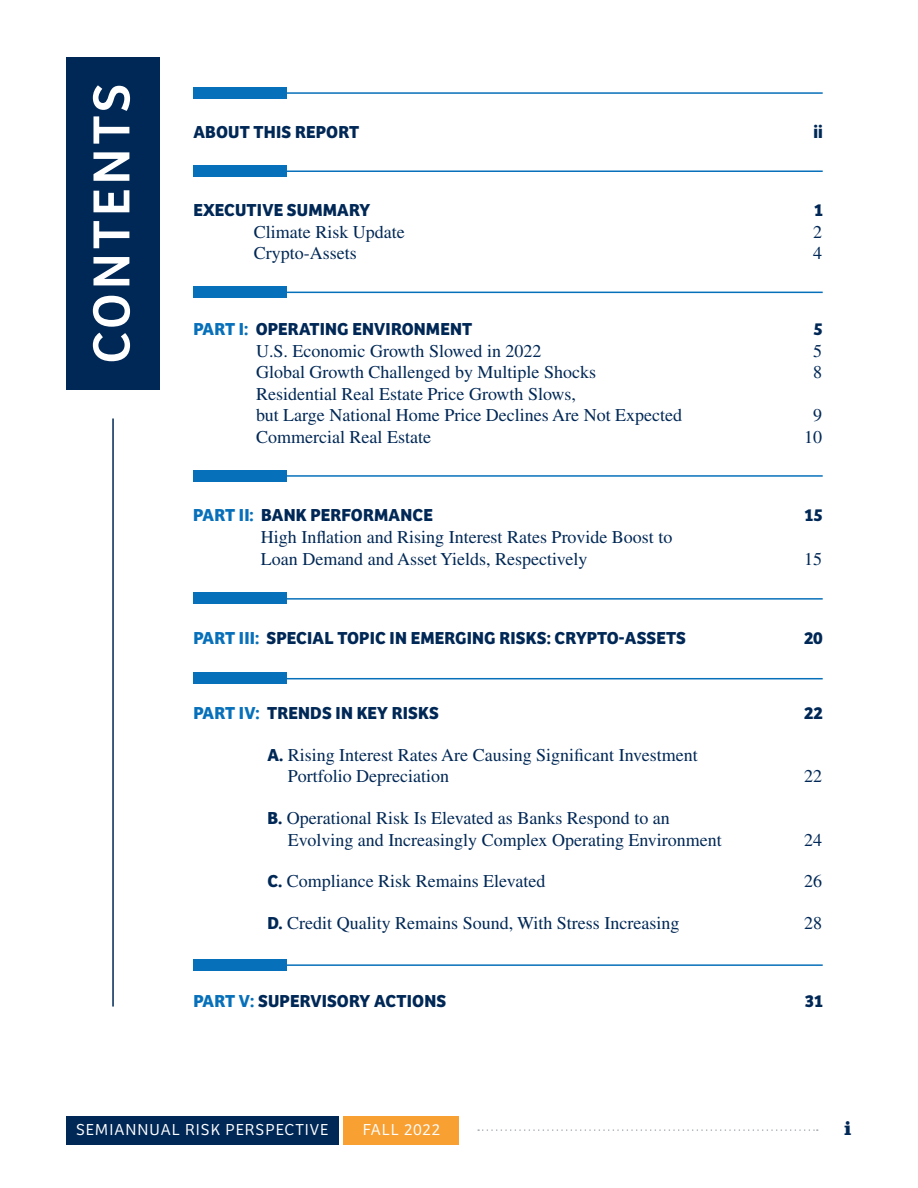
<style>
.page{position:relative;width:918px;height:1188px;background:#fff}
.page>*{position:absolute;margin:0;border:0;box-sizing:border-box;transform-origin:0 0}
.Heading{font:54px "Bree";letter-spacing:.075em;color:#fff}
.TOC_-_Subheading{font:18px/21.6px "Times LT Std";color:#002856}
.TOC_-_Heading{font:700 18px "Bree";letter-spacing:.01em;color:#002856}
.t1{font:700 18px "Clarendon Text Pro";color:#002856}
.t2{font:300 16.5px "Bree";letter-spacing:.06em;color:#fff}
.s1{color:#0770ba}
.s2{font-family:"Bree";font-weight:700}
</style>
<div class="page">
<div style="left:66px;top:1116px;width:272px;height:29px;background:#002856"></div>
<div style="left:344px;top:1116px;width:115px;height:29px;background:#f9a033"></div>
<svg style="left:478px;top:1129px;width:340px;height:2px"></svg>
<div style="left:66px;top:57px;width:94px;height:333px;background:#002856"></div>
<hr style="left:112px;top:418px;width:2px;height:589px;background:#002856">
<hr style="left:193px;top:92px;width:630px;height:2px;background:#0770ba">
<hr style="left:193px;top:170px;width:630px;height:2px;background:#0770ba">
<hr style="left:193px;top:292px;width:630px;height:1px;background:#0770ba">
<hr style="left:193px;top:475px;width:630px;height:2px;background:#0770ba">
<hr style="left:193px;top:598px;width:630px;height:2px;background:#0770ba">
<hr style="left:193px;top:678px;width:630px;height:1px;background:#0770ba">
<hr style="left:193px;top:964px;width:630px;height:2px;background:#0770ba">
<div style="left:193px;top:87px;width:94px;height:11px;background:#0770ba"></div>
<div style="left:193px;top:165px;width:94px;height:11px;background:#0770ba"></div>
<div style="left:193px;top:286px;width:94px;height:12px;background:#0770ba"></div>
<div style="left:193px;top:470px;width:94px;height:11px;background:#0770ba"></div>
<div style="left:193px;top:593px;width:94px;height:11px;background:#0770ba"></div>
<div style="left:193px;top:673px;width:94px;height:11px;background:#0770ba"></div>
<div style="left:193px;top:959px;width:94px;height:11px;background:#0770ba"></div>
<p class="Heading" style="left:70px;top:364px;width:282px;rotate:-90deg">CONTENTS</p>
<p class="TOC_-_Heading" style="left:193px;top:117px;width:167px">ABOUT THIS REPORT</p>
<p class="TOC_-_Heading" style="left:814px;top:117px;width:11px">ii</p>
<p class="TOC_-_Heading" style="left:193px;top:196px;width:179px">EXECUTIVE SUMMARY</p>
<p class="TOC_-_Heading" style="left:814px;top:196px;width:10px">1</p>
<p class="TOC_-_Subheading" style="left:254px;top:221px;width:153px">Climate Risk Update</p>
<p class="TOC_-_Subheading" style="left:813px;top:221px;width:10px">2</p>
<p class="TOC_-_Subheading" style="left:254px;top:242px;width:104px">Crypto-Assets</p>
<p class="TOC_-_Subheading" style="left:813px;top:242px;width:10px">4</p>
<p class="TOC_-_Heading" style="left:193px;top:315px;width:280px"><span class="s1">PART I:</span> OPERATING ENVIRONMENT</p>
<p class="TOC_-_Heading" style="left:813px;top:315px;width:11px">5</p>
<p class="TOC_-_Subheading" style="left:256px;top:340px;width:287px">U.S. Economic Growth Slowed in 2022</p>
<p class="TOC_-_Subheading" style="left:813px;top:340px;width:10px">5</p>
<p class="TOC_-_Subheading" style="left:256px;top:361px;width:342px">Global Growth Challenged by Multiple Shocks</p>
<p class="TOC_-_Subheading" style="left:813px;top:361px;width:10px">8</p>
<p class="TOC_-_Subheading" style="left:256px;top:383px;width:428px">Residential Real Estate Price Growth Slows,<br>but Large National Home Price Declines Are Not Expected</p>
<p class="TOC_-_Subheading" style="left:813px;top:404px;width:10px">9</p>
<p class="TOC_-_Subheading" style="left:256px;top:426px;width:176px">Commercial Real Estate</p>
<p class="TOC_-_Subheading" style="left:804px;top:426px;width:19px">10</p>
<p class="TOC_-_Heading" style="left:193px;top:501px;width:241px"><span class="s1">PART II:</span> BANK PERFORMANCE</p>
<p class="TOC_-_Heading" style="left:805px;top:501px;width:20px">15</p>
<p class="TOC_-_Subheading" style="left:261px;top:526px;width:413px">High Inflation and Rising Interest Rates Provide Boost to<br>Loan Demand and Asset Yields, Respectively</p>
<p class="TOC_-_Subheading" style="left:804px;top:548px;width:19px">15</p>
<p class="TOC_-_Heading" style="left:193px;top:624px;width:494px"><span class="s1">PART III:</span> SPECIAL TOPIC IN EMERGING RISKS: CRYPTO-ASSETS</p>
<p class="TOC_-_Heading" style="left:804px;top:624px;width:20px">20</p>
<p class="TOC_-_Heading" style="left:193px;top:698px;width:247px"><span class="s1">PART IV:</span> TRENDS IN KEY RISKS</p>
<p class="TOC_-_Heading" style="left:804px;top:698px;width:20px">22</p>
<p class="TOC_-_Subheading" style="left:288px;top:744px;width:412px;text-indent:-20px"><span class="s2">A.</span> Rising Interest Rates Are Causing Significant Investment<br>Portfolio Depreciation</p>
<p class="TOC_-_Subheading" style="left:804px;top:765px;width:19px">22</p>
<p class="TOC_-_Subheading" style="left:288px;top:807px;width:436px;text-indent:-20px"><span class="s2">B.</span> Operational Risk Is Elevated as Banks Respond to an<br>Evolving and Increasingly Complex Operating Environment</p>
<p class="TOC_-_Subheading" style="left:804px;top:829px;width:19px">24</p>
<p class="TOC_-_Subheading" style="left:267px;top:871px;width:279px"><span class="s2">C.</span> Compliance Risk Remains Elevated</p>
<p class="TOC_-_Subheading" style="left:804px;top:871px;width:19px">26</p>
<p class="TOC_-_Subheading" style="left:267px;top:912px;width:413px"><span class="s2">D.</span> Credit Quality Remains Sound, With Stress Increasing</p>
<p class="TOC_-_Subheading" style="left:804px;top:912px;width:19px">28</p>
<p class="TOC_-_Heading" style="left:193px;top:987px;width:254px"><span class="s1">PART V:</span> SUPERVISORY ACTIONS</p>
<p class="TOC_-_Heading" style="left:805px;top:987px;width:19px">31</p>
<p class="t2" style="left:76px;top:1118px;width:254px">SEMIANNUAL RISK PERSPECTIVE</p>
<p class="t2" style="left:363px;top:1118px;width:79px">FALL 2022</p>
<p class="t1" style="left:844px;top:1118px;width:9px">i</p>
</div>
